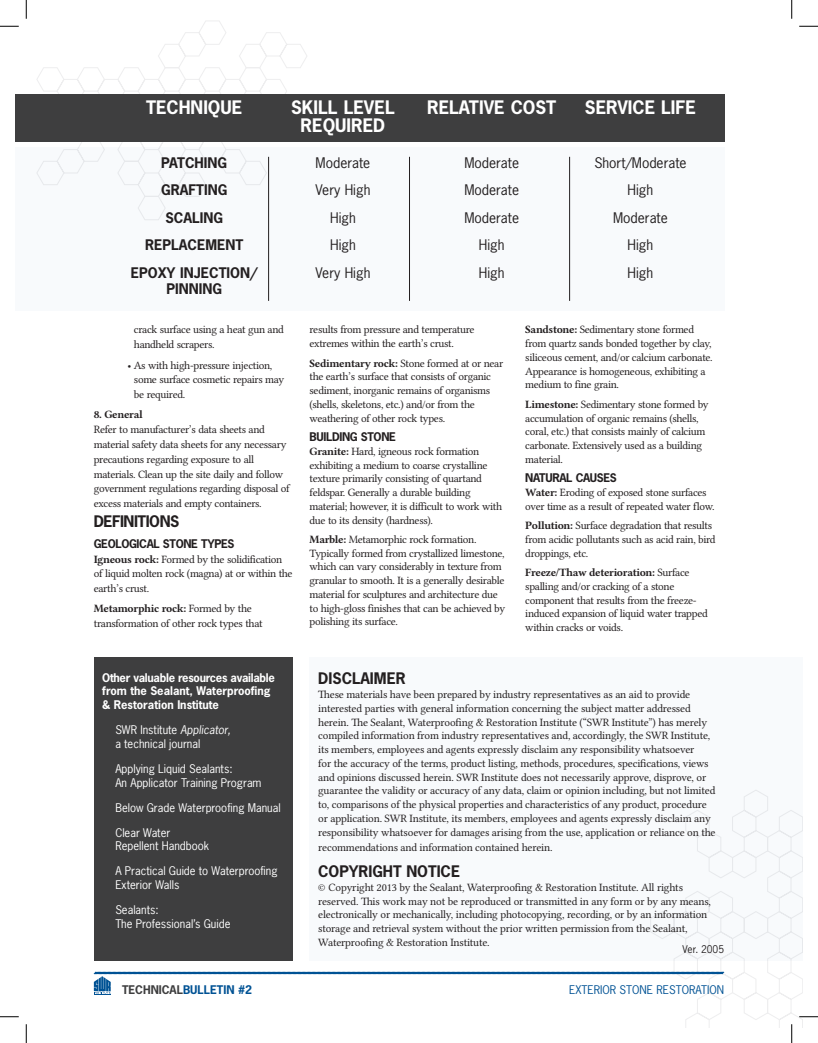
<style>
.page{position:relative;width:818px;height:1043px;background:#fff}
.page>*{position:absolute;margin:0;border:0;box-sizing:border-box;transform-origin:0 0}
.t1{font:700 17.5px/17.5px "News Gothic Std";color:#fff}
.t2{font:700 15px "News Gothic Std";color:#231f20}
.t3{font:13.75px/27.5px "News Gothic Std";color:#231f20;text-align:center}
.t4{font:700 13.75px/27.5px "News Gothic Std";color:#231f20;text-align:center}
.t5{font:11.25px/13.8px "Lin Libertine O";letter-spacing:-.03em;color:#231f20}
.t6{font:11.25px/13.8px "News Gothic Std";color:#fff}
.t7{font:700 11.25px/13.8px "News Gothic Std";letter-spacing:-.025em;color:#fff}
.t8{font:11.25px "Lin Libertine OB";letter-spacing:-.03em;color:#231f20}
.t9{font:700 11.25px "News Gothic Std";letter-spacing:-.03em;color:#231f20}
.t10{font:11.25px "News Gothic Std";color:#005294}
.t11{font:700 11.25px "News Gothic Std";color:#005294}
.t12{font:10px "News Gothic Std";color:#231f20}
.s1{font-family:"Lin Libertine OB"}
.s2{font-family:"Lin Libertine O"}
.s3{font-style:italic}
.s4{color:#3e3e3f}
</style>
<div class="page">
<svg style="left:15px;top:21px;width:304px;height:126px"></svg>
<svg style="left:673px;top:960px;width:129px;height:68px"></svg>
<svg style="left:93px;top:971px;width:631px;height:23px"></svg>
<div style="left:94px;top:656px;width:198px;height:304px;background:#3e3e3f"></div>
<div style="left:309px;top:656px;width:493px;height:304px;background:#f8fafc"></div>
<div style="left:15px;top:94px;width:709px;height:47px;background:#3e3e3f"></div>
<div style="left:15px;top:147px;width:709px;height:164px;background:#f8fafc"></div>
<hr style="left:268px;top:157px;width:1px;height:144px;background:#231f20">
<hr style="left:409px;top:157px;width:1px;height:144px;background:#231f20">
<hr style="left:569px;top:157px;width:1px;height:144px;background:#231f20">
<svg style="left:0;top:25px;width:19px;height:2px"></svg>
<svg style="left:799px;top:25px;width:19px;height:2px"></svg>
<svg style="left:0;top:1016px;width:19px;height:1px"></svg>
<svg style="left:799px;top:1015px;width:19px;height:2px"></svg>
<svg style="left:25px;top:0;width:2px;height:19px"></svg>
<svg style="left:25px;top:1024px;width:2px;height:18px"></svg>
<svg style="left:791px;top:0;width:1px;height:19px"></svg>
<svg style="left:790px;top:1024px;width:2px;height:18px"></svg>
<h1 class="t1" style="left:146px;top:99px;width:12px">TECHNI</h1>
<h1 class="t1" style="left:208px;top:99px;width:24px">QUE</h1>
<h1 class="t1" style="left:291px;top:99px;width:32px">SKILL</h1>
<h1 class="t1" style="left:300px;top:99px;width:85px;text-indent:43px">LEVEL<br>REQUIRED</h1>
<h1 class="t1" style="left:427px;top:99px;width:11px">RELATI</h1>
<h1 class="t1" style="left:483px;top:99px;width:40px">VE COST</h1>
<h1 class="t1" style="left:585px;top:99px;width:12px">SER</h1>
<h1 class="t1" style="left:617px;top:99px;width:21px">VICE</h1>
<h1 class="t1" style="left:661px;top:99px;width:10px">LIFE</h1>
<p class="t4" style="left:131px;top:148px;width:128px">PATCHING<br>GRAFTING<br>SCALING<br>REPLACEMENT<br>EPOXY INJECTION/</p>
<p class="t4" style="left:166px;top:275px;width:57px">PINNING</p>
<p class="t5" style="left:134px;top:321px;width:151px;line-height:14.8px">crack surface using a heat gun and handheld scrapers.</p>
<p class="t5" style="left:134px;top:356px;width:152px;line-height:14.8px;text-indent:-6px">• As with high-pressure injection, some surface cosmetic repairs may be required.</p>
<p class="t8" style="left:94px;top:407px;width:50px">8. General</p>
<p class="t5" style="left:94px;top:421px;width:197px;line-height:14.8px">Refer to manufacturer’s data sheets and material safety data sheets for any necessary precautions regarding exposure to all materials. Clean up the site daily and follow government regulations regarding disposal of excess materials and empty containers.</p>
<h2 class="t2" style="left:94px;top:512px;width:9px">DEFINITIONS</h2>
<p class="t9" style="left:94px;top:536px;width:142px">GEOLOGICAL STONE TYPES</p>
<p class="t5" style="left:94px;top:550px;width:200px;line-height:14.8px"><span class="s1">Igneous rock:</span> Formed by the solidification of liquid molten rock (magna) at or within the earth’s crust.</p>
<p class="t8" style="left:94px;top:601px;width:159px">Metamorphic rock: <span class="s2">Formed by the</span></p>
<p class="t5" style="left:94px;top:615px;width:170px">transformation of other rock types that</p>
<p class="t7" style="left:102px;top:670px;width:174px">OTHER VALUABLE RESOURCES AVAILABLE<br>FROM THE SEALANT, WATERPROOFING &amp; RESTORATION INSTITUTE</p>
<p class="t6" style="left:115px;top:722px;width:117px">SWR Institute <span class="s3">Applicator, </span>a technical journal</p>
<p class="t6" style="left:115px;top:761px;width:148px">Applying Liquid Sealants:<br>An Applicator Training Program</p>
<p class="t6" style="left:115px;top:800px;width:167px">Below Grade Waterproofing Manual</p>
<p class="t6" style="left:115px;top:825px;width:95px">Clear Water<br>Repellent Handbook</p>
<p class="t6" style="left:115px;top:864px;width:164px">A Practical Guide to Waterproofing<br>Exterior Walls</p>
<p class="t6" style="left:115px;top:902px;width:117px">Sealants:<br>The Professional’s Guide</p>
<p class="t3" style="left:315px;top:148px;width:56px">Moderate<br>Very High<br>High<br>High<br>Very High</p>
<p class="t3" style="left:464px;top:148px;width:56px">Moderate<br>Moderate<br>Moderate<br>High<br>High</p>
<p class="t3" style="left:594px;top:148px;width:94px">Short/Moderate<br>High<br>Moderate<br>High<br>High</p>
<p class="t5" style="left:309px;top:322px;width:166px">results from pressure and temperature extremes within the earth’s crust.</p>
<p class="t5" style="left:309px;top:355px;width:195px"><span class="s1">Sedimentary rock:</span> Stone formed at or near the earth’s surface that consists of organic sediment, inorganic remains of organisms (shells, skeletons, etc.) and/or from the weathering of other rock types.</p>
<p class="t9" style="left:309px;top:429px;width:88px">BUILDING STONE</p>
<p class="t5" style="left:309px;top:443px;width:194px"><span class="s1">Granite:</span> Hard, igneous rock formation exhibiting a medium to coarse crystalline texture primarily consisting of quartand feldspar. Generally a durable building material; however, it is difficult to work with due to its density (hardness).</p>
<p class="t5" style="left:309px;top:531px;width:197px"><span class="s1">Marble:</span> Metamorphic rock formation.<br>Typically formed from crystallized limestone, which can vary considerably in texture from granular to smooth. It is a generally desirable material for sculptures and architecture due to high-gloss finishes that can be achieved by polishing its surface.</p>
<p class="t5" style="left:525px;top:321px;width:189px"><span class="s1">Sandstone:</span> Sedimentary stone formed from quartz sands bonded together by clay, siliceous cement, and/or calcium carbonate.<br>Appearance is homogeneous, exhibiting a medium to fine grain.</p>
<p class="t5" style="left:525px;top:396px;width:185px"><span class="s1">Limestone:</span> Sedimentary stone formed by accumulation of organic remains (shells, coral, etc.) that consists mainly of calcium carbonate. Extensively used as a building material.</p>
<p class="t9" style="left:525px;top:470px;width:93px">NATURAL CAUSES</p>
<p class="t5" style="left:525px;top:484px;width:191px"><span class="s1">Water:</span> Eroding of exposed stone surfaces over time as a result of repeated water flow.</p>
<p class="t5" style="left:525px;top:517px;width:192px"><span class="s1">Pollution:</span> Surface degradation that results from acidic pollutants such as acid rain, bird droppings, etc.</p>
<p class="t8" style="left:525px;top:564px;width:166px">Freeze/Thaw deterioration: <span class="s2">Surface</span></p>
<p class="t5" style="left:525px;top:578px;width:184px">spalling and/or cracking of a stone component that results from the freeze&shy;induced expansion of liquid water trapped within cracks or voids.</p>
<h2 class="t2" style="left:318px;top:669px;width:89px">DISCLAIMER</h2>
<p class="t5" style="left:318px;top:686px;width:399px">These materials have been prepared by industry representatives as an aid to provide interested parties with general information concerning the subject matter addressed herein. The Sealant, Waterproofing &amp; Restoration Institute (“SWR Institute”) has merely compiled information from industry representatives and, accordingly, the SWR Institute, its members, employees and agents expressly disclaim any responsibility whatsoever<br>for the accuracy of the terms, product listing, methods, procedures, specifications, views and opinions discussed herein. SWR Institute does not necessarily approve, disprove, or guarantee the validity or accuracy of any data, claim or opinion including, but not limited to, comparisons of the physical properties and characteristics of any product, procedure or application. SWR Institute, its members, employees and agents expressly disclaim any responsibility whatsoever for damages arising from the use, application or reliance on the</p>
<p class="t5" style="left:318px;top:839px;width:236px">recommendations and information contained herein.</p>
<h2 class="t2" style="left:318px;top:861px;width:143px">COPYRIGHT NOTICE</h2>
<p class="t5" style="left:318px;top:879px;width:394px">© Copyright 2013 by the Sealant, Waterproofing &amp; Restoration Institute. All rights reserved. This work may not be reproduced or transmitted in any form or by any means, electronically or mechanically, including photocopying, recording, or by an information storage and retrieval system without the prior written permission from the Sealant, Waterproofing &amp; Restoration Institute.</p>
<p class="t12" style="left:682px;top:943px;width:43px">Ver. 2005</p>
<p class="t11" style="left:122px;top:982px;width:131px"><span class="s4">TECHNICAL</span>BULLETIN #2</p>
<p class="t10" style="left:569px;top:982px;width:156px">exterior stone restoration</p>
</div>
